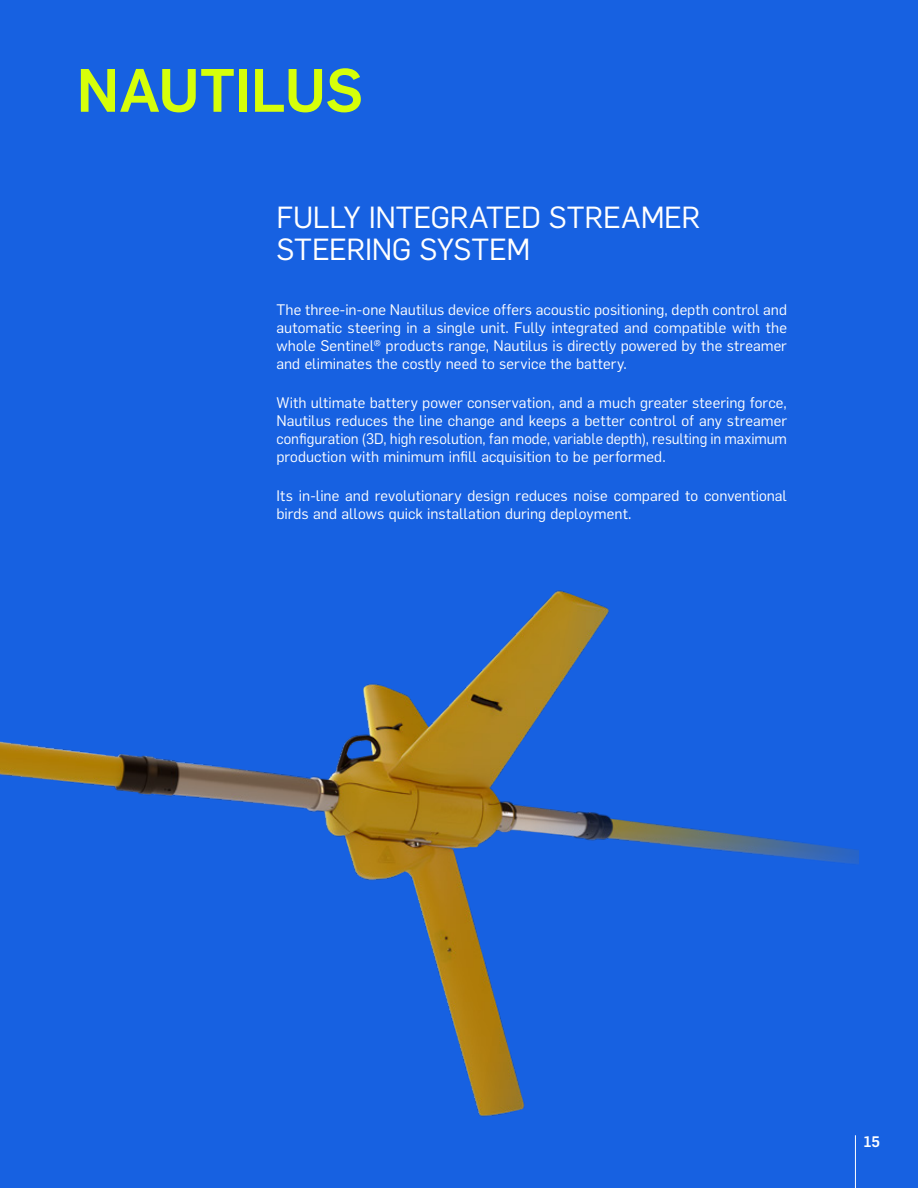
<style>
.page{position:relative;width:918px;height:1188px;background:#1761e1}
.page>*{position:absolute;margin:0;border:0;box-sizing:border-box;transform-origin:0 0}
.t1{font:500 60px "Flama";letter-spacing:-.005em;color:#d6ff0a}
.t2{font:30px/31.5px "Flama";letter-spacing:-.01em;color:#fff}
.t3{font:15px/18px "Flama";letter-spacing:.005em;color:#fff;text-align:justify}
.t4{font:500 15px "Flama";color:#fff}
</style>
<div class="page">
<img style="left:0;top:590px;width:858px;height:598px">
<h1 class="t1" style="left:77px;top:45px;width:288px">NAUTILUS</h1>
<h2 class="t2" style="left:276px;top:200px;width:425px">FULLY INTEGRATED STREAMER<br>STEERING SYSTEM</h2>
<p class="t3" style="left:276px;top:300px;width:512px">The three-in-one Nautilus device offers acoustic positioning, depth control and automatic steering in a single unit. Fully integrated and compatible with the whole Sentinel® products range, Nautilus is directly powered by the streamer and eliminates the costly need to service the battery.</p>
<p class="t3" style="left:276px;top:393px;width:512px">With ultimate battery power conservation, and a much greater steering force, Nautilus reduces the line change and keeps a better control of any streamer configuration (3D, high resolution, fan mode, variable depth), resulting in maximum production with minimum infill acquisition to be performed.</p>
<p class="t3" style="left:276px;top:486px;width:512px">Its in-line and revolutionary design reduces noise compared to conventional birds and allows quick installation during deployment.</p>
<p class="t4" style="left:864px;top:1131px;width:18px">15</p>
</div>
